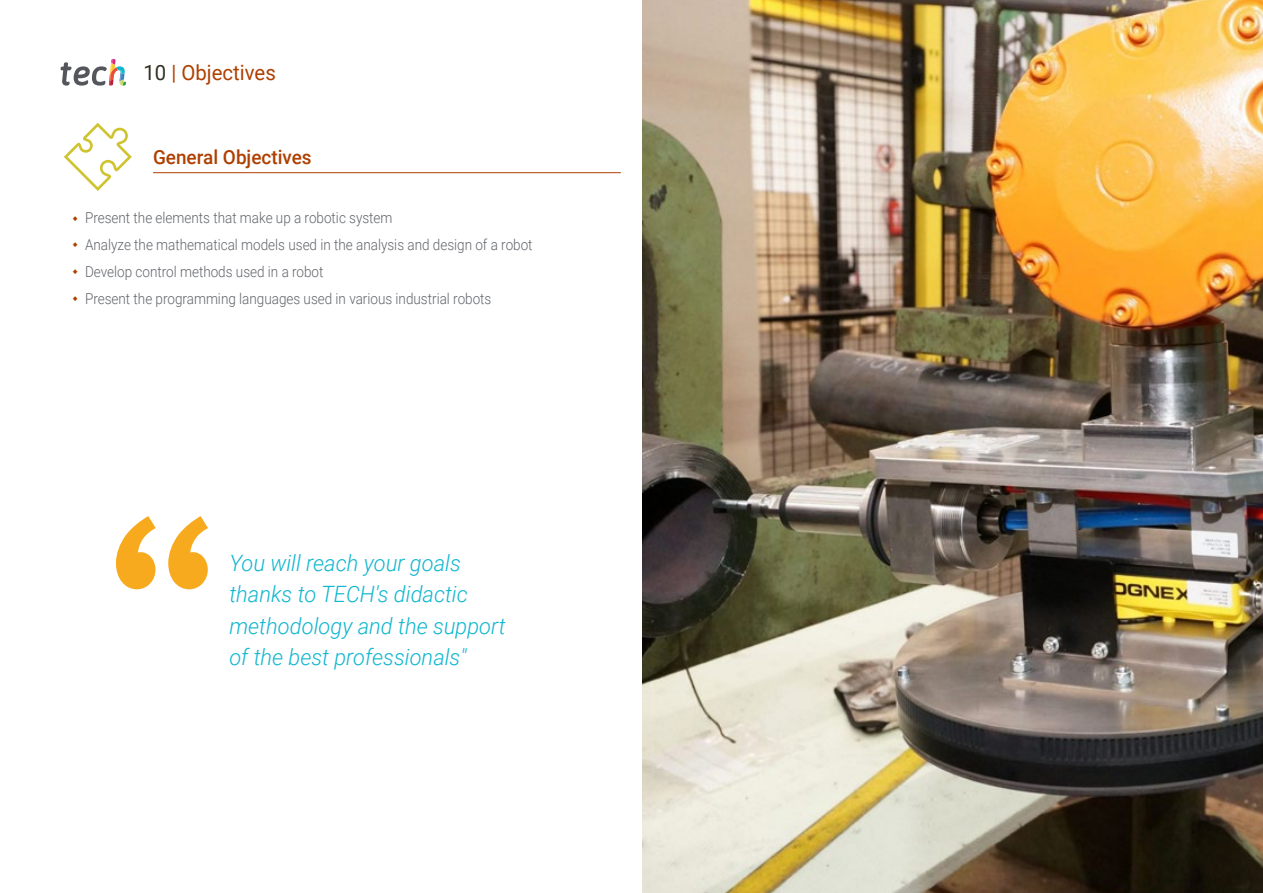
<style>
.page{position:relative;width:1263px;height:893px;background:#fff}
.page>*{position:absolute;margin:0;border:0;box-sizing:border-box;transform-origin:0 0}
.t1{font:italic 300 22.5px/31.5px "Roboto";color:#0fb6cf}
.t2{font:21px "Roboto";color:#ae4000}
.t3{font:500 19.5px "Roboto";color:#ae4000}
.t4{font:300 15px/26.7px "Roboto";color:#61646a;scale:.9 1}
.s1{color:#312e20}
</style>
<div class="page">
<hr style="left:153px;top:172px;width:468px;height:1px;background:#ae4000">
<svg style="left:64px;top:123px;width:68px;height:68px"></svg>
<img style="left:642px;top:0;width:621px;height:893px">
<svg style="left:116px;top:516px;width:92px;height:73px"></svg>
<svg style="left:61px;top:59px;width:65px;height:27px"></svg>
<h2 class="t2" style="left:144px;top:57px;width:134px"><span class="s1">10</span> | Objectives</h2>
<h3 class="t3" style="left:153px;top:144px;width:160px">General Objectives</h3>
<p class="t4" style="left:85px;top:204px;width:499px">Present the elements that make up a robotic system<br>Analyze the mathematical models used in the analysis and design of a robot Develop control methods used in a robot<br>Present the programming languages used in various industrial robots</p>
<h1 class="t1" style="left:229px;top:546px;width:278px">You will reach your goals thanks to TECH's didactic methodology and the support of the best professionals"</h1>
</div>
